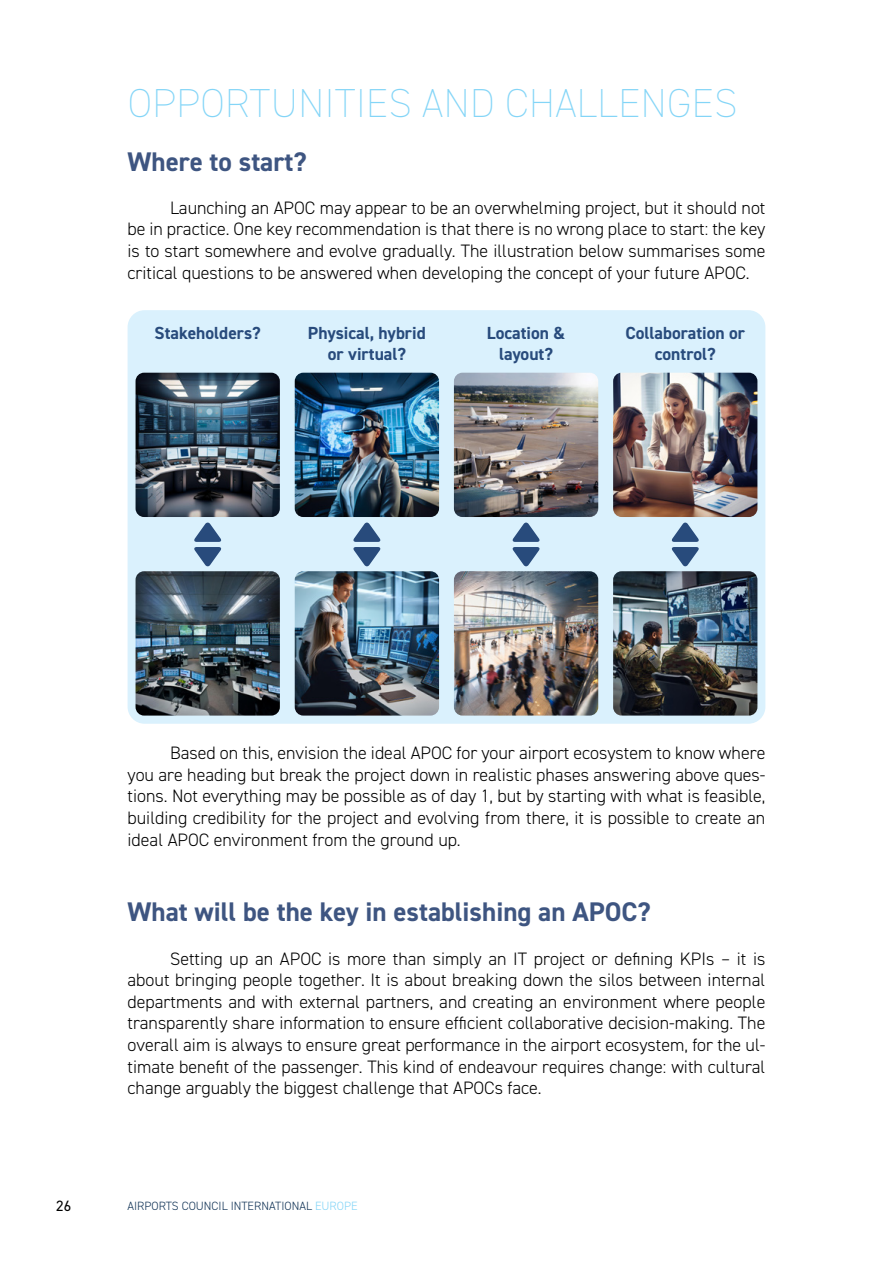
<style>
.page{position:relative;width:893px;height:1263px;background:#fff}
.page>*{position:absolute;margin:0;border:0;box-sizing:border-box;transform-origin:0 0}
.t1{font:200 40.5px "DIN2014";letter-spacing:.01em;color:#84d5f7}
.t2{font:700 27px "DIN2014";color:#3e5581}
.t3{font:300 18px/21.6px "DIN2014";color:#000;text-align:justify}
.t4{font:700 17.55px/21px "DIN2014";color:#284b7c;text-align:center}
.t5{font:15px "DIN2014";color:#000}
.t6{font:300 12px "DIN2014";color:#0f3154}
.s1{color:#84d5f7}
</style>
<div class="page">
<div style="left:128px;top:310px;width:637px;height:414px;background:#daf1fd;border-radius:17px"></div>
<img style="left:136px;top:373px;width:144px;height:144px">
<img style="left:454px;top:373px;width:144px;height:144px">
<img style="left:295px;top:373px;width:144px;height:144px">
<img style="left:613px;top:373px;width:144px;height:144px">
<img style="left:136px;top:571px;width:144px;height:144px">
<img style="left:454px;top:571px;width:144px;height:144px">
<img style="left:295px;top:571px;width:144px;height:144px">
<img style="left:613px;top:571px;width:144px;height:144px">
<svg style="left:194px;top:522px;width:28px;height:45px"></svg>
<svg style="left:512px;top:522px;width:28px;height:45px"></svg>
<svg style="left:353px;top:522px;width:28px;height:45px"></svg>
<svg style="left:671px;top:522px;width:28px;height:45px"></svg>
<h1 class="t1" style="left:128px;top:78px;width:611px">OPPORTUNITIES AND CHALLENGES</h1>
<h2 class="t2" style="left:128px;top:143px;width:181px">Where to start?</h2>
<p class="t3" style="left:128px;top:197px;width:639px;text-indent:43px">Launching an APOC may appear to be an overwhelming project, but it should not be in practice. One key recommendation is that there is no wrong place to start: the key is to start somewhere and evolve gradually. The illustration below summarises some critical questions to be answered when developing the concept of your future APOC.</p>
<p class="t4" style="left:155px;top:322px;width:108px">Stakeholders?</p>
<p class="t4" style="left:308px;top:322px;width:119px">Physical, hybrid or virtual?</p>
<p class="t4" style="left:487px;top:322px;width:80px">Location &amp; layout?</p>
<p class="t4" style="left:625px;top:322px;width:121px">Collaboration or control?</p>
<p class="t3" style="left:128px;top:742px;width:639px;text-indent:43px">Based on this, envision the ideal APOC for your airport ecosystem to know where you are heading but break the project down in realistic phases answering above ques&shy;tions. Not everything may be possible as of day 1, but by starting with what is feasible, building credibility for the project and evolving from there, it is possible to create an ideal APOC environment from the ground up.</p>
<h2 class="t2" style="left:128px;top:894px;width:525px">What will be the key in establishing an APOC?</h2>
<p class="t3" style="left:128px;top:947px;width:639px;text-indent:43px">Setting up an APOC is more than simply an IT project or defining KPIs – it is about bringing people together. It is about breaking down the silos between internal departments and with external partners, and creating an environment where people transparently share information to ensure efficient collaborative decision-making. The overall aim is always to ensure great performance in the airport ecosystem, for the ul&shy;timate benefit of the passenger. This kind of endeavour requires change: with cultural change arguably the biggest challenge that APOCs face.</p>
<p class="t5" style="left:56px;top:1196px;width:16px">26</p>
<p class="t6" style="left:128px;top:1198px;width:231px">AIRPORTS COUNCIL INTERNATIONAL <span class="s1">EUROPE</span></p>
</div>
